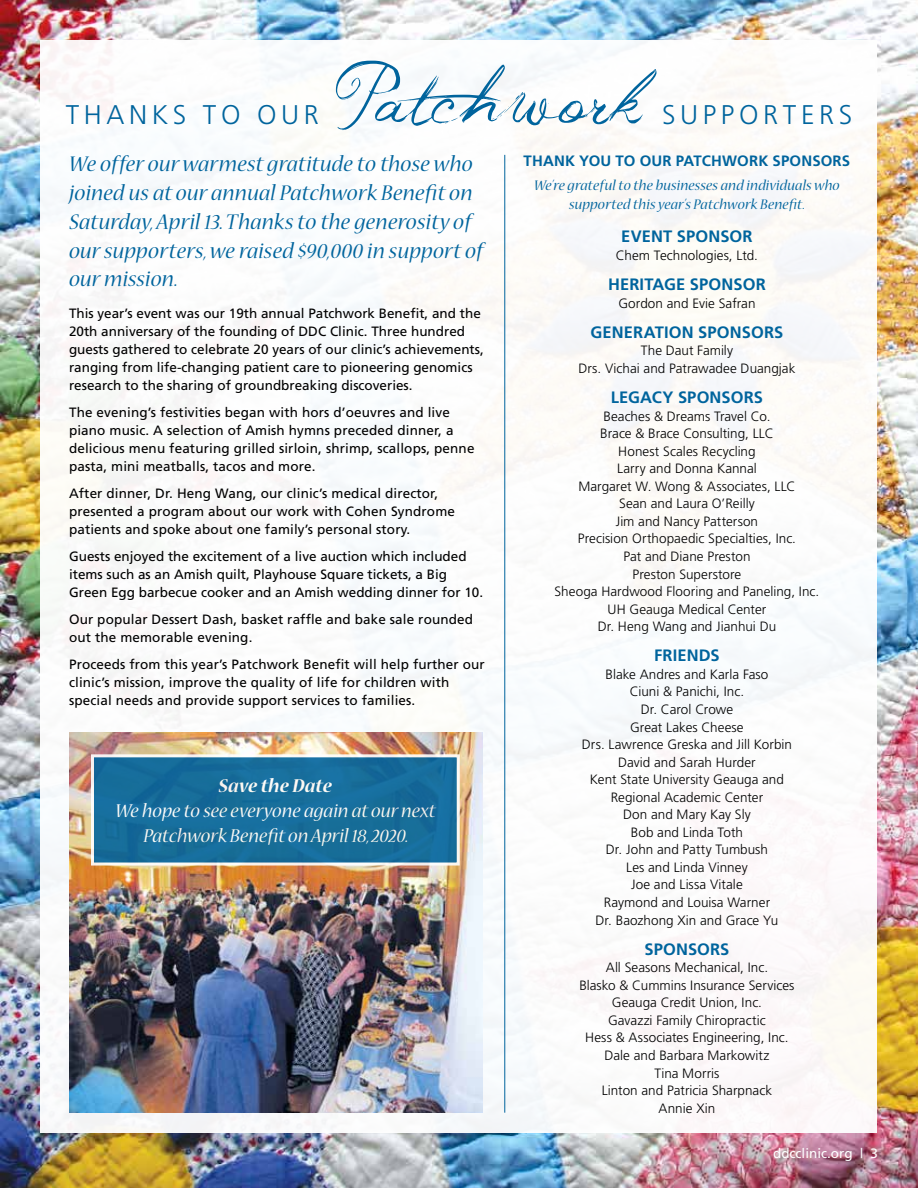
<style>
.page{position:relative;width:918px;height:1188px;background:#fff}
.page>*{position:absolute;margin:0;border:0;box-sizing:border-box;transform-origin:0 0}
.t1{font:300 27px "Frutiger";letter-spacing:.17em;color:#00649d}
.t2{font:italic 24px/28.8px "Nueva Std";letter-spacing:.01em;color:#00649d}
.t3{font:italic 21px/25.2px "Nueva Std";color:#fff;text-align:center}
.t4{font:italic 700 21px "Nueva Std";color:#fff}
.t5{font:700 16.5px "Frutiger";letter-spacing:.005em;color:#00649d}
.t6{font:italic 15.75px/19.5px "Nueva Std";letter-spacing:.01em;color:#00649d;text-align:center}
.t7{font:700 15px "Frutiger";letter-spacing:.01em;color:#00649d}
.t8{font:13.5px/18px "Frutiger";letter-spacing:.01em;color:#000}
.t9{font:300 13.5px/17.5px "Frutiger";color:#000;text-align:center}
.t10{font:13.5px "Frutiger";color:#fff}
</style>
<div class="page">
<img style="left:0;top:0;width:918px;height:1188px">
<div style="left:40px;top:40px;width:838px;height:1093px;background:#fff"></div>
<img style="left:69px;top:733px;width:414px;height:380px">
<svg style="left:336px;top:61px;width:321px;height:69px"></svg>
<div style="left:92px;top:756px;width:366px;height:108px;background:#176e9a"></div>
<div style="left:91px;top:754px;width:369px;height:112px;border:3px solid #fff"></div>
<hr style="left:504px;top:155px;width:1px;height:958px;background:#00649d">
<h1 class="t1" style="left:66px;top:99px;width:255px">THANKS TO OUR</h1>
<h1 class="t1" style="left:662px;top:99px;width:191px">SUPPORTERS</h1>
<p class="t7" style="left:524px;top:152px;width:328px">THANK YOU TO OUR PATCHWORK SPONSORS</p>
<p class="t6" style="left:534px;top:176px;width:307px">We’re grateful to the businesses and individuals who supported this year’s Patchwork Benefit.</p>
<p class="t5" style="left:621px;top:227px;width:133px">EVENT SPONSOR</p>
<p class="t9" style="left:616px;top:246px;width:143px">Chem Technologies, Ltd.</p>
<p class="t5" style="left:608px;top:275px;width:159px">HERITAGE SPONSOR</p>
<p class="t9" style="left:618px;top:294px;width:139px">Gordon and Evie Safran</p>
<p class="t5" style="left:591px;top:322px;width:194px">GENERATION SPONSORS</p>
<p class="t9" style="left:578px;top:342px;width:218px">The Daut Family<br>Drs. Vichai and Patrawadee Duangjak</p>
<p class="t5" style="left:611px;top:388px;width:154px">LEGACY SPONSORS</p>
<p class="t9" style="left:555px;top:407px;width:266px">Beaches &amp; Dreams Travel Co.<br>Brace &amp; Brace Consulting, LLC<br>Honest Scales Recycling<br>Larry and Donna Kannal<br>Margaret W. Wong &amp; Associates, LLC<br>Sean and Laura O’Reilly<br>Jim and Nancy Patterson<br>Precision Orthopaedic Specialties, Inc.<br>Pat and Diane Preston<br>Preston Superstore<br>Sheoga Hardwood Flooring and Paneling, Inc.<br>UH Geauga Medical Center<br>Dr. Heng Wang and Jianhui Du</p>
<p class="t5" style="left:654px;top:646px;width:67px">FRIENDS</p>
<p class="t9" style="left:582px;top:665px;width:212px">Blake Andres and Karla Faso<br>Ciuni &amp; Panichi, Inc.<br>Dr. Carol Crowe<br>Great Lakes Cheese<br>Drs. Lawrence Greska and Jill Korbin<br>David and Sarah Hurder<br>Kent State University Geauga and<br>Regional Academic Center<br>Don and Mary Kay Sly<br>Bob and Linda Toth<br>Dr. John and Patty Tumbush<br>Les and Linda Vinney<br>Joe and Lissa Vitale<br>Raymond and Louisa Warner<br>Dr. Baozhong Xin and Grace Yu</p>
<p class="t5" style="left:644px;top:939px;width:87px">SPONSORS</p>
<p class="t9" style="left:579px;top:959px;width:217px">All Seasons Mechanical, Inc.<br>Blasko &amp; Cummins Insurance Services<br>Geauga Credit Union, Inc.<br>Gavazzi Family Chiropractic<br>Hess &amp; Associates Engineering, Inc.<br>Dale and Barbara Markowitz<br>Tina Morris<br>Linton and Patricia Sharpnack<br>Annie Xin</p>
<h2 class="t2" style="left:69px;top:151px;width:416px">We offer our warmest gratitude to those who joined us at our annual Patchwork Benefit on Saturday, April 13. Thanks to the generosity of our supporters, we raised $90,000 in support of our mission.</h2>
<p class="t8" style="left:69px;top:304px;width:416px">This year’s event was our 19th annual Patchwork Benefit, and the 20th anniversary of the founding of DDC Clinic. Three hundred guests gathered to celebrate 20 years of our clinic’s achievements, ranging from life-changing patient care to pioneering genomics research to the sharing of groundbreaking discoveries.</p>
<p class="t8" style="left:69px;top:403px;width:407px">The evening’s festivities began with hors d’oeuvres and live piano music. A selection of Amish hymns preceded dinner, a delicious menu featuring grilled sirloin, shrimp, scallops, penne pasta, mini meatballs, tacos and more.</p>
<p class="t8" style="left:69px;top:484px;width:387px">After dinner, Dr. Heng Wang, our clinic’s medical director, presented a program about our work with Cohen Syndrome patients and spoke about one family’s personal story.</p>
<p class="t8" style="left:69px;top:547px;width:416px">Guests enjoyed the excitement of a live auction which included items such as an Amish quilt, Playhouse Square tickets, a Big<br>Green Egg barbecue cooker and an Amish wedding dinner for 10.</p>
<p class="t8" style="left:69px;top:610px;width:406px">Our popular Dessert Dash, basket raffle and bake sale rounded out the memorable evening.</p>
<p class="t8" style="left:69px;top:655px;width:417px">Proceeds from this year’s Patchwork Benefit will help further our clinic’s mission, improve the quality of life for children with special needs and provide support services to families.</p>
<h3 class="t4" style="left:219px;top:776px;width:115px">Save the Date</h3>
<h3 class="t3" style="left:115px;top:799px;width:322px">We hope to see everyone again at our next<br>Patchwork Benefit on April 18, 2020.</h3>
<p class="t10" style="left:773px;top:1145px;width:107px">ddcclinic.org | 3</p>
</div>
